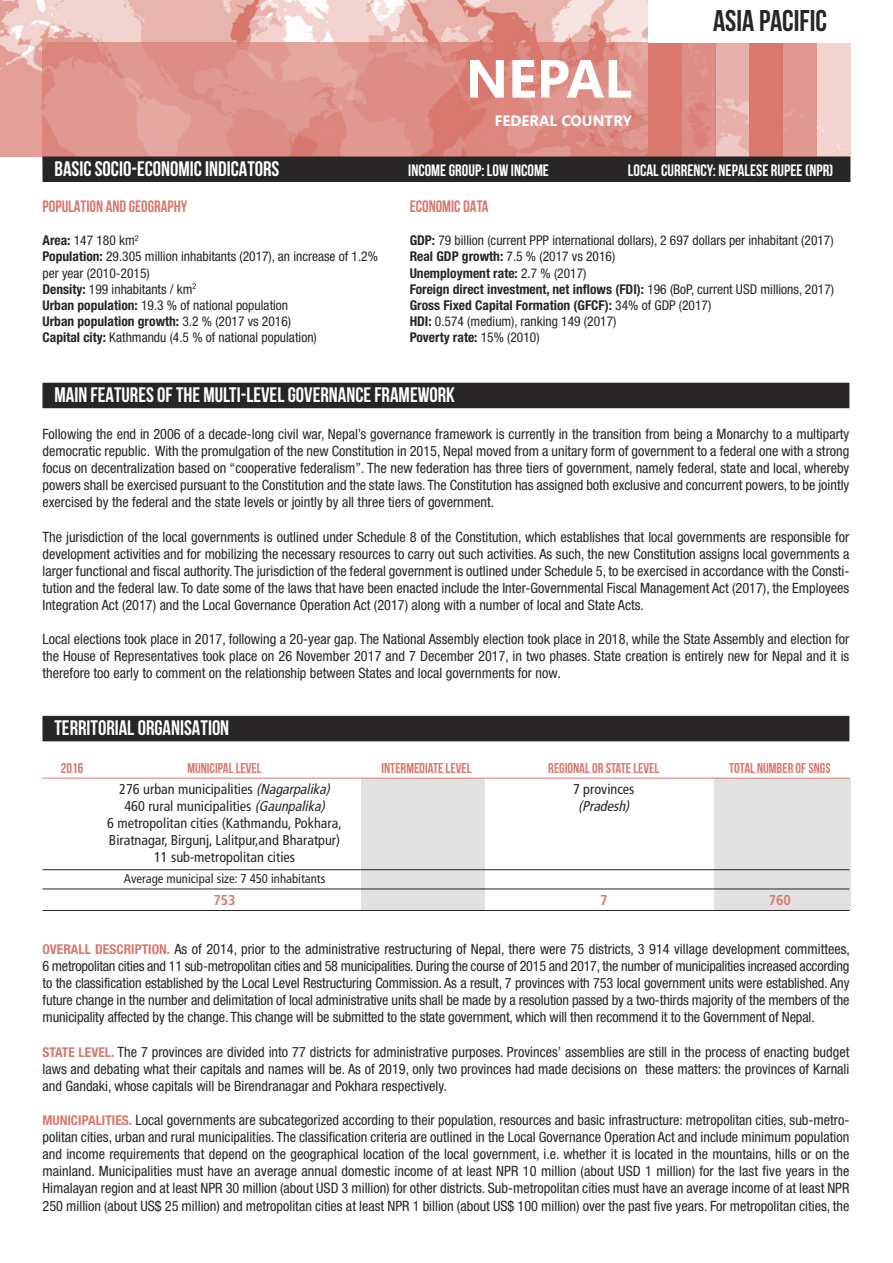
<style>
.page{position:relative;width:893px;height:1263px;background:#fff}
.page>*{position:absolute;margin:0;border:0;box-sizing:border-box;transform-origin:0 0}
.t1{font:700 53.7px "Segoe";color:#fff}
.t2{font:700 30px "Bebas Neue";color:#272526}
.t3{font:700 21px "Bebas Neue";color:#fff}
.t4{font:700 16.5px "Bebas Neue";color:#fff}
.t5{font:700 16.5px "Bebas Neue";color:#d8786f}
.t6{font:700 15px "Segoe";color:#fff}
.t7{font:condensed 14.25px/17.1px "Helvetica Neue";color:#272526;text-align:justify}
.t8{font:condensed 14.25px/17.1px "Frutiger";color:#272526;text-align:center}
.t9{font:700 14.25px "Bebas Neue";color:#d8786f}
.t10{font:italic condensed 14.25px "Frutiger";color:#272526}
.t11{font:700 condensed 14.25px "Frutiger";color:#d8786f}
.t12{font:condensed 13.5px/16.2px "Helvetica Neue";color:#272526}
.t13{font:condensed 12.75px "Frutiger";color:#272526}
.s1{font-weight:700}
.s2{font-style:italic}
.s3{font-weight:700;font-size:13.5px;color:#d8786f}
</style>
<div class="page">
<div style="left:714px;top:778px;width:136px;height:132px;background:#e1e1e1"></div>
<div style="left:361px;top:778px;width:124px;height:132px;background:#e1e1e1"></div>
<img style="left:0;top:0;width:850px;height:156px">
<div style="left:43px;top:43px;width:605px;height:119px;background:#d8786f;opacity:.64"></div>
<div style="left:648px;top:0;width:205px;height:43px;background:#fff"></div>
<div style="left:648px;top:43px;width:34px;height:113px;background:#d8786f"></div>
<div style="left:682px;top:43px;width:33px;height:113px;background:#d8786f;opacity:.77"></div>
<div style="left:715px;top:43px;width:34px;height:113px;background:#d8786f;opacity:.39"></div>
<div style="left:749px;top:43px;width:34px;height:113px;background:#d8786f"></div>
<div style="left:783px;top:43px;width:34px;height:113px;background:#e19890"></div>
<div style="left:43px;top:156px;width:807px;height:26px;background:#272526"></div>
<div style="left:42px;top:383px;width:807px;height:25px;background:#272526"></div>
<div style="left:42px;top:716px;width:807px;height:25px;background:#272526"></div>
<hr style="left:42px;top:778px;width:807px;height:1px;background:#d8786f">
<hr style="left:42px;top:869px;width:807px;height:1px;background:#272526">
<hr style="left:42px;top:888px;width:807px;height:1px;background:#272526">
<hr style="left:42px;top:910px;width:807px;height:1px;background:#272526">
<h1 class="t1" style="left:466px;top:48px;width:168px">NEPAL</h1>
<p class="t6" style="left:495px;top:112px;width:139px">FEDERAL COUNTRY</p>
<h2 class="t2" style="left:713px;top:3px;width:116px">ASIA PACIFIC</h2>
<h3 class="t3" style="left:55px;top:157px;width:226px">BASICSOCIO-ECONOMIC INDICATORS</h3>
<p class="t4" style="left:408px;top:161px;width:142px">INCOMEGROUP: LOW INCOME</p>
<p class="t4" style="left:628px;top:161px;width:207px">LOCALCURRENCY: NEPALESE RUPEE (NPR)</p>
<p class="t5" style="left:43px;top:197px;width:146px">POPULATION AND GEOGRAPHY</p>
<p class="t12" style="left:43px;top:233px;width:337px"><span class="s1">Area:</span> 147 180 km<sup>2<br></sup><span class="s1">Population:</span> 29.305 million inhabitants (2017), an increase of 1.2% per year (2010-2015)<br><span class="s1">Density:</span> 199 inhabitants / km<sup>2<br></sup><span class="s1">Urban population:</span> 19.3 % of national population<br><span class="s1">Urban population growth:</span> 3.2 % (2017 vs 2016)<br><span class="s1">Capital city:</span> Kathmandu (4.5 % of national population)</p>
<p class="t5" style="left:410px;top:197px;width:80px">ECONOMIC DATA</p>
<p class="t12" style="left:410px;top:233px;width:426px"><span class="s1">GDP:</span> 79 billion (current PPP international dollars), 2 697 dollars per inhabitant (2017)<br><span class="s1">Real GDP growth:</span> 7.5 % (2017 vs 2016)<br><span class="s1">Unemployment rate:</span> 2.7 % (2017)<br><span class="s1">Foreign direct investment, net inflows (FDI):</span> 196 (BoP, current USD millions, 2017)<br><span class="s1">Gross Fixed Capital Formation (GFCF):</span> 34% of GDP (2017)<br><span class="s1">HDI:</span> 0.574 (medium), ranking 149 (2017)<br><span class="s1">Poverty rate:</span> 15% (2010)</p>
<h3 class="t3" style="left:54px;top:383px;width:402px">MAIN FEATURES OF THE MULTI-LEVELGOVERNANCEFRAMEWORK</h3>
<p class="t7" style="left:42px;top:427px;width:808px">Following the end in 2006 of a decade-long civil war, Nepal’s governance framework is currently in the transition from being a Monarchy to a multiparty democratic republic. With the promulgation of the new Constitution in 2015, Nepal moved from a unitary form of government to a federal one with a strong focus on decentralization based on “cooperative federalism”. The new federation has three tiers of government, namely federal, state and local, whereby powers shall be exercised pursuant to the Constitution and the state laws. The Constitution has assigned both exclusive and concurrent powers, to be jointly exercised by the federal and the state levels or jointly by all three tiers of government.</p>
<p class="t7" style="left:42px;top:529px;width:808px">The jurisdiction of the local governments is outlined under Schedule 8 of the Constitution, which establishes that local governments are responsible for development activities and for mobilizing the necessary resources to carry out such activities. As such, the new Constitution assigns local governments a larger functional and fiscal authority. The jurisdiction of the federal government is outlined under Schedule 5, to be exercised in accordance with the Consti&shy;tution and the federal law. To date some of the laws that have been enacted include the Inter-Governmental Fiscal Management Act (2017), the Employees Integration Act (2017) and the Local Governance Operation Act (2017) along with a number of local and State Acts.</p>
<p class="t7" style="left:42px;top:632px;width:808px">Local elections took place in 2017, following a 20-year gap. The National Assembly election took place in 2018, while the State Assembly and election for the House of Representatives took place on 26 November 2017 and 7 December 2017, in two phases. State creation is entirely new for Nepal and it is therefore too early to comment on the relationship between States and local governments for now.</p>
<h3 class="t3" style="left:54px;top:716px;width:176px">TERRITORIAL ORGANISATION</h3>
<p class="t9" style="left:61px;top:759px;width:24px">2016</p>
<p class="t9" style="left:187px;top:759px;width:76px">MUNICIPALLEVEL</p>
<p class="t9" style="left:381px;top:759px;width:91px">INTERMEDIATE LEVEL</p>
<p class="t9" style="left:548px;top:759px;width:112px">REGIONAL OR STATE LEVEL</p>
<p class="t9" style="left:729px;top:759px;width:103px">TOTAL NUMBER OFSNGS</p>
<p class="t8" style="left:119px;top:782px;width:215px">276 urban municipalities <span class="s2">(Nagarpalika)</span></p>
<p class="t8" style="left:573px;top:782px;width:63px">7 provinces</p>
<p class="t8" style="left:124px;top:799px;width:205px">460 rural municipalities <span class="s2">(Gaunpalika)</span></p>
<p class="t10" style="left:578px;top:800px;width:55px">(Pradesh)</p>
<p class="t8" style="left:107px;top:816px;width:236px">6 metropolitan cities (Kathmandu, Pokhara,<br>Biratnagar, Birgunj, Lalitpur,and Bharatpur)<br>11 sub-metropolitan cities</p>
<p class="t13" style="left:124px;top:874px;width:203px">Average municipal size: 7 450 inhabitants</p>
<p class="t11" style="left:213px;top:894px;width:24px">753</p>
<p class="t11" style="left:600px;top:894px;width:9px">7</p>
<p class="t11" style="left:769px;top:894px;width:24px">760</p>
<p class="t7" style="left:42px;top:941px;width:809px"><span class="s3">OVERALL DESCRIPTION.</span> As of 2014, prior to the administrative restructuring of Nepal, there were 75 districts, 3 914 village development committees, 6 metropolitan cities and 11 sub-metropolitan cities and 58 municipalities. During the course of 2015 and 2017, the number of municipalities increased according to the classification established by the Local Level Restructuring Commission. As a result, 7 provinces with 753 local government units were established. Any future change in the number and delimitation of local administrative units shall be made by a resolution passed by a two-thirds majority of the members of the municipality affected by the change. This change will be submitted to the state government, which will then recommend it to the Government of Nepal.</p>
<p class="t7" style="left:42px;top:1044px;width:808px"><span class="s3">STATE LEVEL.</span> The 7 provinces are divided into 77 districts for administrative purposes. Provinces’ assemblies are still in the process of enacting budget laws and debating what their capitals and names will be. As of 2019, only two provinces had made decisions on these matters: the provinces of Karnali and Gandaki, whose capitals will be Birendranagar and Pokhara respectively.</p>
<p class="t7" style="left:42px;top:1112px;width:809px"><span class="s3">MUNICIPALITIES.</span> Local governments are subcategorized according to their population, resources and basic infrastructure: metropolitan cities, sub-metro&shy;politan cities, urban and rural municipalities. The classification criteria are outlined in the Local Governance Operation Act and include minimum population and income requirements that depend on the geographical location of the local government, i.e. whether it is located in the mountains, hills or on the mainland. Municipalities must have an average annual domestic income of at least NPR 10 million (about USD 1 million) for the last five years in the Himalayan region and at least NPR 30 million (about USD 3 million) for other districts. Sub-metropolitan cities must have an average income of at least NPR 250 million (about US$ 25 million) and metropolitan cities at least NPR 1 billion (about US$ 100 million) over the past five years. For metropolitan cities, the</p>
</div>
